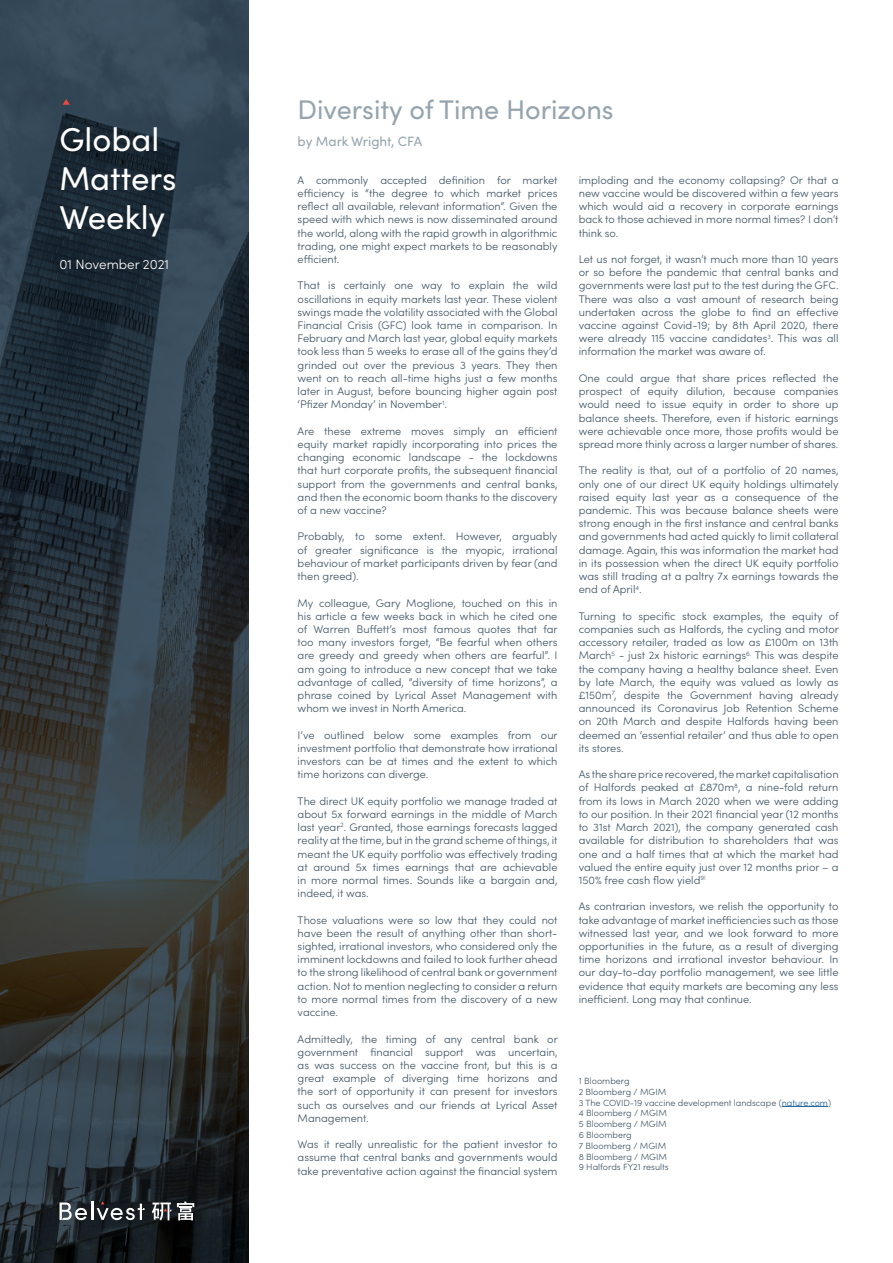
<style>
.page{position:relative;width:893px;height:1263px;background:#fff}
.page>*{position:absolute;margin:0;border:0;box-sizing:border-box;transform-origin:0 0}
.t1{font:33px/39px "Sofia Pro";color:#fff}
.t2{font:27px "Sofia Pro";color:#95a4ae}
.t3{font:13.5px "Sofia Pro";color:#95a4ae}
.t4{font:300 13.5px "Sofia Pro";color:#fff}
.t5{font:300 10.95px/13.2px "Sofia Pro";color:#3f5465;text-align:justify}
.t6{font:300 9px "Sofia Pro";color:#3f5465}
.s1{color:#175d9e}
</style>
<div class="page">
<svg style="left:0;top:0;width:249px;height:1263px;background:#2c373f"></svg>
<svg style="left:63px;top:99px;width:7px;height:6px"></svg>
<svg style="left:177px;top:1201px;width:17px;height:19px"></svg>
<svg style="left:152px;top:1202px;width:19px;height:18px"></svg>
<svg style="left:60px;top:1201px;width:85px;height:19px"></svg>
<hr style="left:782px;top:1106px;width:46px;height:1px;background:#175d9e">
<p class="t1" style="left:60px;top:119px;width:119px">Global<br>Matters<br>Weekly</p>
<p class="t4" style="left:60px;top:255px;width:111px">01 November 2021</p>
<p class="t2" style="left:298px;top:89px;width:317px">Diversity of Time Horizons</p>
<p class="t3" style="left:298px;top:131px;width:126px">by Mark Wright, CFA</p>
<p class="t5" style="left:298px;top:173px;width:261px">A commonly accepted definition for market efficiency is “the degree to which market prices reflect all available, relevant information”. Given the speed with which news is now disseminated around the world, along with the rapid growth in algorithmic trading, one might expect markets to be reasonably efficient.</p>
<p class="t5" style="left:298px;top:278px;width:261px">That is certainly one way to explain the wild oscillations in equity markets last year. These violent swings made the volatility associated with the Global Financial Crisis (GFC) look tame in comparison. In February and March last year, global equity markets took less than 5 weeks to erase all of the gains they’d grinded out over the previous 3 years. They then went on to reach all-time highs just a few months later in August, before bouncing higher again post ‘Pfizer Monday’ in November<sup>1</sup>.</p>
<p class="t5" style="left:298px;top:424px;width:261px">Are these extreme moves simply an efficient equity market rapidly incorporating into prices the changing economic landscape - the lockdowns that hurt corporate profits, the subsequent financial support from the governments and central banks, and then the economic boom thanks to the discovery of a new vaccine?</p>
<p class="t5" style="left:298px;top:529px;width:261px">Probably, to some extent. However, arguably of greater significance is the myopic, irrational behaviour of market participants driven by fear (and then greed).</p>
<p class="t5" style="left:298px;top:595px;width:262px">My colleague, Gary Moglione, touched on this in his article a few weeks back in which he cited one of Warren Buffett’s most famous quotes that far too many investors forget, “Be fearful when others are greedy and greedy when others are fearful”. I am going to introduce a new concept that we take advantage of called, “diversity of time horizons”, a phrase coined by Lyrical Asset Management with whom we invest in North America.</p>
<p class="t5" style="left:298px;top:727px;width:262px">I’ve outlined below some examples from our investment portfolio that demonstrate how irrational investors can be at times and the extent to which time horizons can diverge.</p>
<p class="t5" style="left:298px;top:794px;width:261px">The direct UK equity portfolio we manage traded at about 5x forward earnings in the middle of March last year<sup>2</sup>. Granted, those earnings forecasts lagged reality at the time, but in the grand scheme of things, it meant the UK equity portfolio was effectively trading at around 5x times earnings that are achievable in more normal times. Sounds like a bargain and, indeed, it was.</p>
<p class="t5" style="left:298px;top:912px;width:261px">Those valuations were so low that they could not have been the result of anything other than short&shy;sighted, irrational investors, who considered only the imminent lockdowns and failed to look further ahead to the strong likelihood of central bank or government action. Not to mention neglecting to consider a return to more normal times from the discovery of a new vaccine.</p>
<p class="t5" style="left:298px;top:1031px;width:262px">Admittedly, the timing of any central bank or government financial support was uncertain, as was success on the vaccine front, but this is a great example of diverging time horizons and the sort of opportunity it can present for investors such as ourselves and our friends at Lyrical Asset Management.</p>
<p class="t5" style="left:298px;top:1137px;width:261px">Was it really unrealistic for the patient investor to assume that central banks and governments would take preventative action against the financial system</p>
<p class="t5" style="left:579px;top:173px;width:261px">imploding and the economy collapsing? Or that a new vaccine would be discovered within a few years which would aid a recovery in corporate earnings back to those achieved in more normal times? I don’t think so.</p>
<p class="t5" style="left:579px;top:252px;width:261px">Let us not forget, it wasn’t much more than 10 years or so before the pandemic that central banks and governments were last put to the test during the GFC.<br>There was also a vast amount of research being undertaken across the globe to find an effective vaccine against Covid-19; by 8th April 2020, there were already 115 vaccine candidates<sup>3</sup>. This was all information the market was aware of.</p>
<p class="t5" style="left:579px;top:371px;width:261px">One could argue that share prices reflected the prospect of equity dilution, because companies would need to issue equity in order to shore up balance sheets. Therefore, even if historic earnings were achievable once more, those profits would be spread more thinly across a larger number of shares.</p>
<p class="t5" style="left:579px;top:463px;width:261px">The reality is that, out of a portfolio of 20 names, only one of our direct UK equity holdings ultimately raised equity last year as a consequence of the pandemic. This was because balance sheets were strong enough in the first instance and central banks and governments had acted quickly to limit collateral damage. Again, this was information the market had in its possession when the direct UK equity portfolio was still trading at a paltry 7x earnings towards the end of April<sup>4</sup>.</p>
<p class="t5" style="left:579px;top:609px;width:262px">Turning to specific stock examples, the equity of companies such as Halfords, the cycling and motor accessory retailer, traded as low as £100m on 13th March<sup>5</sup> - just 2x historic earnings<sup>6.</sup> This was despite the company having a healthy balance sheet. Even by late March, the equity was valued as lowly as £150m<sup>7</sup>, despite the Government having already announced its Coronavirus Job Retention Scheme on 20th March and despite Halfords having been deemed an ‘essential retailer’ and thus able to open its stores.</p>
<p class="t5" style="left:579px;top:767px;width:261px">As the share price recovered, the market capitalisation of Halfords peaked at £870m<sup>8</sup>, a nine-fold return from its lows in March 2020 when we were adding to our position. In their 2021 financial year (12 months to 31st March 2021), the company generated cash available for distribution to shareholders that was one and a half times that at which the market had valued the entire equity just over 12 months prior – a 150% free cash flow yield<sup>9!</sup></p>
<p class="t5" style="left:579px;top:899px;width:261px">As contrarian investors, we relish the opportunity to take advantage of market inefficiencies such as those witnessed last year, and we look forward to more opportunities in the future, as a result of diverging time horizons and irrational investor behaviour. In our day-to-day portfolio management, we see little evidence that equity markets are becoming any less inefficient. Long may that continue.</p>
<p class="t6" style="left:579px;top:1074px;width:52px">1 Bloomberg</p>
<p class="t6" style="left:579px;top:1085px;width:89px">2 Bloomberg / MGIM</p>
<p class="t6" style="left:579px;top:1096px;width:254px">3 The COVID-19 vaccine development landscape (<span class="s1">nature.com</span>)</p>
<p class="t6" style="left:579px;top:1107px;width:90px">4 Bloomberg / MGIM</p>
<p class="t6" style="left:579px;top:1117px;width:89px">5 Bloomberg / MGIM</p>
<p class="t6" style="left:579px;top:1128px;width:55px">6 Bloomberg</p>
<p class="t6" style="left:579px;top:1139px;width:89px">7 Bloomberg / MGIM</p>
<p class="t6" style="left:579px;top:1150px;width:90px">8 Bloomberg / MGIM</p>
<p class="t6" style="left:579px;top:1161px;width:92px">9 Halfords FY21 results</p>
</div>
